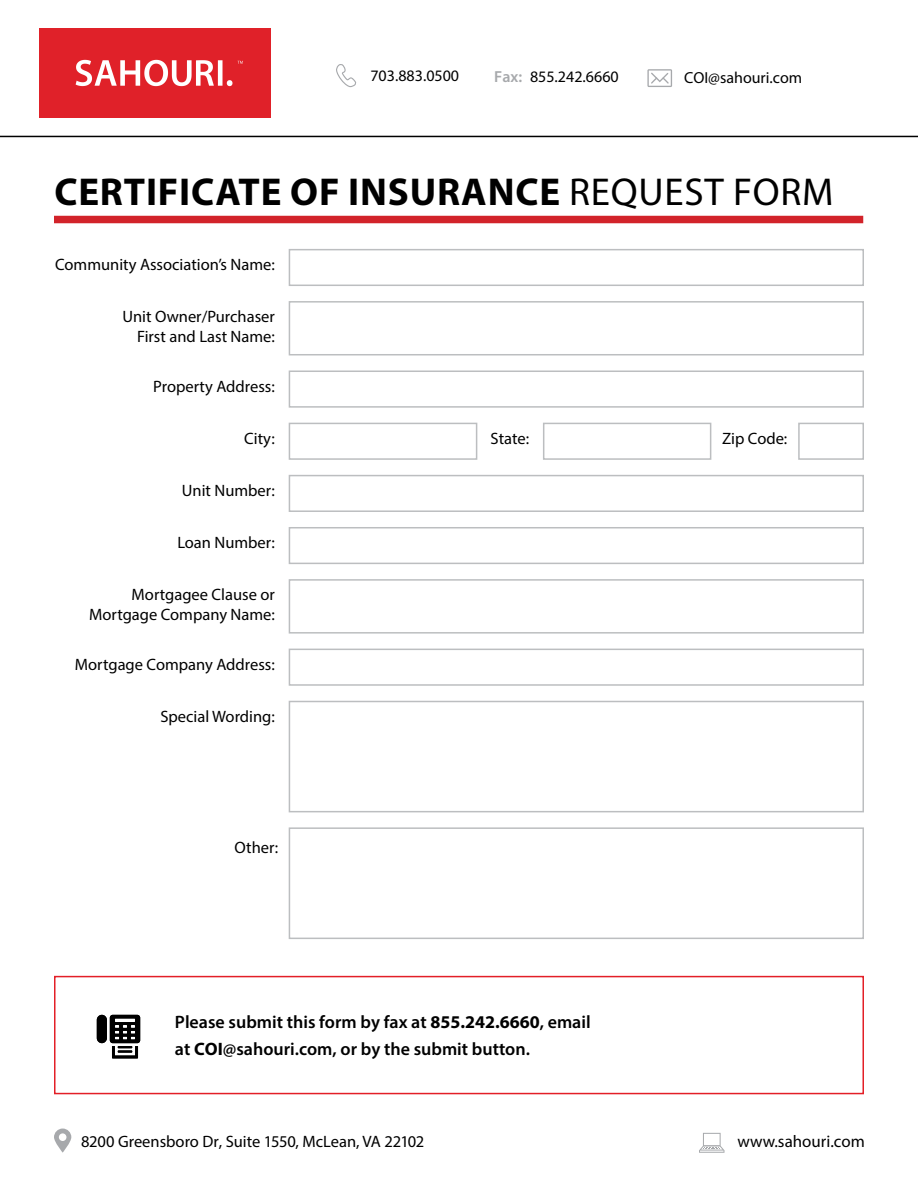
<style>
.page{position:relative;width:918px;height:1188px;background:#fff}
.page>*{position:absolute;margin:0;border:0;box-sizing:border-box;transform-origin:0 0}
.t1{font:700 39px "Myriad Pro";letter-spacing:.02em;color:#000}
.t2{font:600 18px/27px "Myriad Pro";color:#000}
.t3{font:16.95px "Myriad Pro";color:#000}
.t4{font:16.5px/19.8px "Myriad Pro";color:#000;text-align:right}
.t5{font:16.05px "Myriad Pro";color:#000}
.s1{font-weight:600;color:#a7a9ac}
.s2{font-weight:400}
.s3{font-weight:700}
</style>
<div class="page">
<div style="left:54px;top:976px;width:810px;height:118px;border:2px solid #e31f27"></div>
<div style="left:97px;top:1015px;width:10px;height:28px;background:#000;border-radius:5px"></div>
<svg style="left:110px;top:1015px;width:30px;height:43px"></svg>
<svg style="left:336px;top:64px;width:20px;height:23px"></svg>
<svg style="left:647px;top:69px;width:25px;height:18px"></svg>
<svg style="left:54px;top:1129px;width:17px;height:24px"></svg>
<svg style="left:699px;top:1133px;width:26px;height:20px"></svg>
<div style="left:289px;top:249px;width:575px;height:37px;background:#fff;border:2px solid #bcbec0"></div>
<div style="left:289px;top:371px;width:575px;height:37px;background:#fff;border:2px solid #bcbec0"></div>
<div style="left:289px;top:423px;width:188px;height:37px;background:#fff;border:2px solid #bcbec0"></div>
<div style="left:543px;top:423px;width:168px;height:37px;background:#fff;border:2px solid #bcbec0"></div>
<div style="left:798px;top:423px;width:66px;height:37px;background:#fff;border:2px solid #bcbec0"></div>
<div style="left:289px;top:475px;width:575px;height:37px;background:#fff;border:2px solid #bcbec0"></div>
<div style="left:289px;top:527px;width:575px;height:37px;background:#fff;border:2px solid #bcbec0"></div>
<div style="left:289px;top:649px;width:575px;height:37px;background:#fff;border:2px solid #bcbec0"></div>
<div style="left:289px;top:301px;width:575px;height:54px;background:#fff;border:2px solid #bcbec0"></div>
<div style="left:289px;top:579px;width:575px;height:55px;background:#fff;border:2px solid #bcbec0"></div>
<div style="left:289px;top:701px;width:575px;height:111px;background:#fff;border:2px solid #bcbec0"></div>
<div style="left:289px;top:827px;width:575px;height:112px;background:#fff;border:2px solid #bcbec0"></div>
<div style="left:54px;top:216px;width:809px;height:7px;background:#d2232a"></div>
<hr style="left:0;top:136px;width:918px;height:1px;background:#000">
<img style="left:39px;top:28px;width:231px;height:89px">
<p class="t5" style="left:370px;top:66px;width:90px">703.883.0500</p>
<p class="t5" style="left:494px;top:67px;width:126px"><span class="s1">Fax:</span> 855.242.6660</p>
<p class="t5" style="left:684px;top:68px;width:120px">COI@sahouri.com</p>
<h1 class="t1" style="left:54px;top:166px;width:781px">CERTIFICATE OF INSURANCE <span class="s2">REQUEST FORM</span></h1>
<p class="t4" style="left:55px;top:254px;width:221px">Community Association’s Name:</p>
<p class="t4" style="left:122px;top:306px;width:154px">Unit Owner/Purchaser<br>First and Last Name:</p>
<p class="t4" style="left:153px;top:376px;width:123px">Property Address:</p>
<p class="t4" style="left:244px;top:428px;width:32px">City:</p>
<p class="t4" style="left:491px;top:428px;width:40px">State:</p>
<p class="t4" style="left:722px;top:428px;width:67px">Zip Code:</p>
<p class="t4" style="left:182px;top:480px;width:94px">Unit Number:</p>
<p class="t4" style="left:177px;top:532px;width:99px">Loan Number:</p>
<p class="t4" style="left:89px;top:584px;width:187px">Mortgagee Clause or<br>Mortgage Company Name:</p>
<p class="t4" style="left:75px;top:654px;width:201px">Mortgage Company Address:</p>
<p class="t4" style="left:160px;top:706px;width:116px">Special Wording:</p>
<p class="t4" style="left:235px;top:837px;width:45px">Other:</p>
<p class="t2" style="left:175px;top:1008px;width:417px">Please submit this form by fax at <span class="s3">855.242.6660</span>, email at <span class="s3">COI</span>@sahouri.com, or by the submit button.</p>
<p class="t4" style="left:81px;top:1132px;width:345px">8200 Greensboro Dr, Suite 1550, McLean, VA 22102</p>
<p class="t3" style="left:737px;top:1131px;width:129px">www.sahouri.com</p>
</div>
